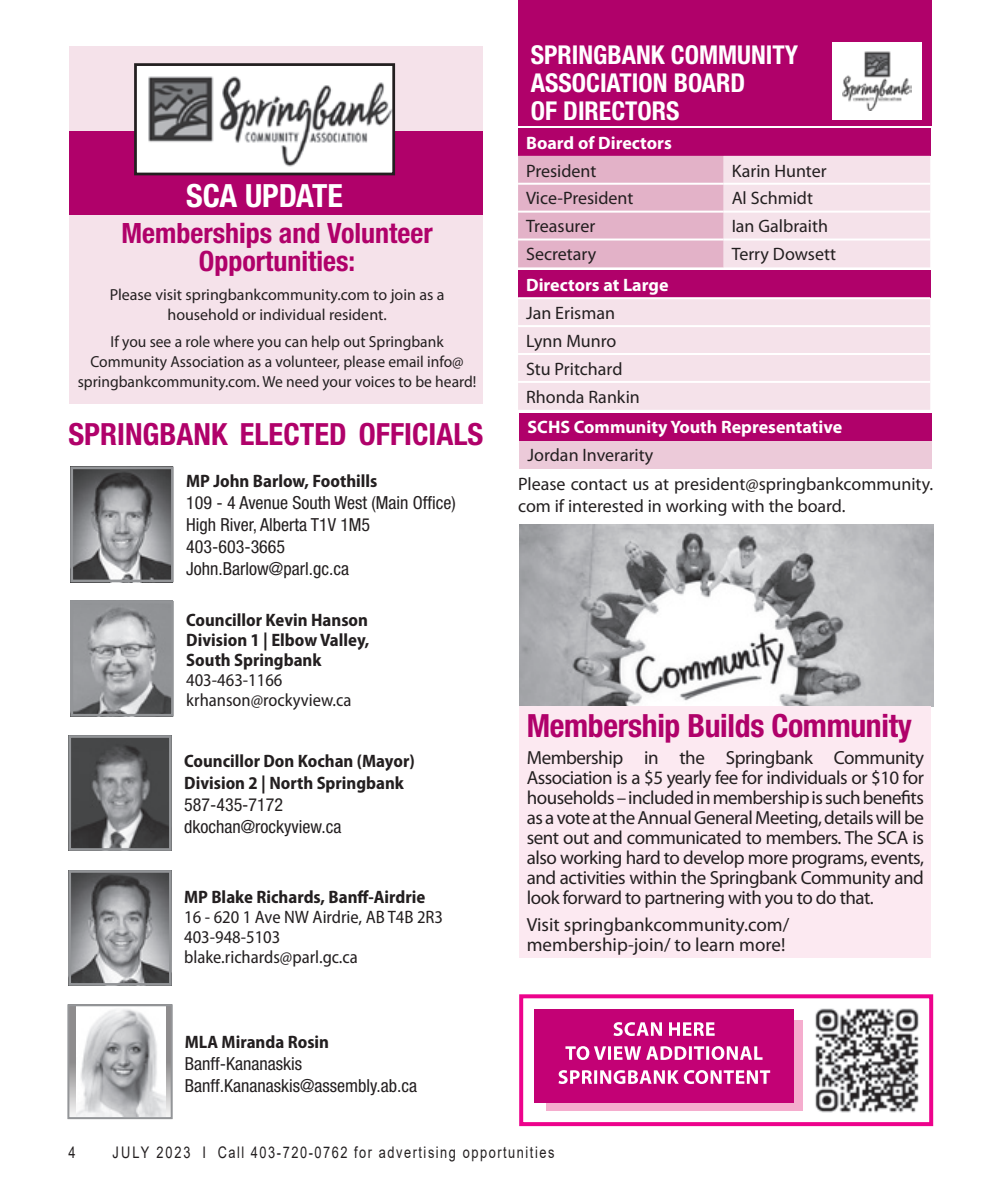
<style>
.page{position:relative;width:990px;height:1188px;background:#fff}
.page>*{position:absolute;margin:0;border:0;box-sizing:border-box;transform-origin:0 0}
.t1{font:700 condensed 32px "Helvetica Neue LT Std";letter-spacing:-.01em;color:#b0016a}
.t2{font:700 condensed 32px "Helvetica Neue LT Std";color:#fff}
.t3{font:700 condensed 30.6px "Helvetica Neue LT Std";color:#b0016a}
.In_Around_title{font:700 condensed 28px/28px "Helvetica Neue LT Std";color:#b0016a;text-align:center}
.t4{font:700 condensed 26px/28px "Helvetica Neue LT Std";color:#fff}
.Body_text{font:19px/20px "Myriad Pro";letter-spacing:-.005em;color:#231f20;text-align:justify}
.Body_text-2{font:18px/22px "Myriad Pro";color:#231f20}
.t5{font:700 semi-condensed 18px/20px "Myriad Pro";color:#231f20}
.t6{font:condensed 18px/22px "Helvetica Neue LT Std";color:#231f20}
.t7{font:semi-condensed 18px "Myriad Pro";color:#231f20}
.Subhead{font:700 18px "Myriad Pro";color:#fff}
.Body_text-3{font:16px/20px "Myriad Pro";color:#231f20;text-align:center}
.t8{font:16px "Arial";letter-spacing:.12em;color:#231f20;scale:.8 1}
</style>
<div class="page">
<img style="left:520px;top:524px;width:414px;height:183px">
<div style="left:70px;top:46px;width:413px;height:358px;background:#f5e2ea"></div>
<div style="left:70px;top:46px;width:413px;height:169px;background:#b0016a"></div>
<div style="left:70px;top:46px;width:413px;height:85px;background:#f5e2ea"></div>
<div style="left:135px;top:65px;width:259px;height:109px;background:#fff"></div>
<img style="left:148px;top:76px;width:243px;height:91px">
<div style="left:134px;top:63px;width:261px;height:112px;border:3px solid #231f20"></div>
<img style="left:72px;top:739px;width:96px;height:108px">
<div style="left:68px;top:735px;width:104px;height:116px;border:3px solid #939598"></div>
<img style="left:74px;top:471px;width:96px;height:107px">
<div style="left:70px;top:467px;width:104px;height:115px;border:3px solid #939598"></div>
<img style="left:74px;top:605px;width:96px;height:108px">
<div style="left:70px;top:601px;width:104px;height:116px;border:3px solid #939598"></div>
<img style="left:72px;top:874px;width:96px;height:108px">
<div style="left:68px;top:870px;width:104px;height:116px;border:3px solid #939598"></div>
<div style="left:519px;top:0;width:413px;height:125px;background:#b0016a"></div>
<div style="left:832px;top:42px;width:89px;height:78px;background:#fff"></div>
<img style="left:843px;top:51px;width:69px;height:60px">
<div style="left:520px;top:707px;width:411px;height:251px;background:#fce9f1"></div>
<div style="left:518px;top:128px;width:412px;height:28px;background:#b0016a"></div>
<svg style="left:518px;top:156px;width:412px;height:111px;background:#eccad9"></svg>
<hr style="left:518px;top:183px;width:206px;height:2px;background:#fff">
<hr style="left:724px;top:183px;width:206px;height:2px;background:#fff">
<hr style="left:518px;top:211px;width:206px;height:2px;background:#fff">
<hr style="left:724px;top:211px;width:206px;height:2px;background:#fff">
<hr style="left:518px;top:239px;width:206px;height:2px;background:#fff">
<hr style="left:724px;top:239px;width:206px;height:2px;background:#fff">
<div style="left:518px;top:270px;width:412px;height:28px;background:#b0016a"></div>
<div style="left:518px;top:299px;width:412px;height:111px;background:#f5e2ea"></div>
<hr style="left:518px;top:297px;width:412px;height:2px;background:#fff">
<hr style="left:518px;top:325px;width:412px;height:2px;background:#fff">
<hr style="left:518px;top:353px;width:412px;height:2px;background:#fff">
<hr style="left:518px;top:381px;width:412px;height:2px;background:#fff">
<div style="left:520px;top:413px;width:412px;height:28px;background:#b0016a"></div>
<div style="left:520px;top:441px;width:412px;height:27px;background:#eccad9"></div>
<svg style="left:68px;top:1007px;width:104px;height:113px"></svg>
<img style="left:76px;top:1007px;width:89px;height:109px">
<div style="left:67px;top:1004px;width:106px;height:115px;border:2px solid #939598"></div>
<div style="left:519px;top:994px;width:414px;height:132px;border:4px solid #ed028c"></div>
<div style="left:547px;top:1020px;width:256px;height:91px;background:#f5adce"></div>
<div style="left:534px;top:1010px;width:260px;height:93px;background:#c30175"></div>
<svg style="left:559px;top:1070px;width:211px;height:14px"></svg>
<svg style="left:565px;top:1046px;width:198px;height:14px"></svg>
<svg style="left:614px;top:1022px;width:101px;height:14px"></svg>
<img style="left:815px;top:1008px;width:104px;height:105px">
<p class="t2" style="left:186px;top:177px;width:158px">SCA UPDATE</p>
<p class="In_Around_title" style="left:121px;top:219px;width:313px">Memberships and Volunteer<br>Opportunities:</p>
<p class="Body_text-3" style="left:110px;top:284px;width:336px">Please visit springbankcommunity.com to join as a household or individual resident.</p>
<p class="Body_text-3" style="left:78px;top:331px;width:400px">If you see a role where you can help out Springbank<br>Community Association as a volunteer, please email info@ springbankcommunity.com. We need your voices to be heard!</p>
<p class="t3" style="left:68px;top:415px;width:417px">SPRINGBANK ELECTED OFFICIALS</p>
<p class="t5" style="left:186px;top:471px;width:193px">MP John Barlow, Foothills</p>
<p class="t6" style="left:186px;top:492px;width:271px">109 - 4 Avenue South West (Main Office)</p>
<p class="t6" style="left:186px;top:514px;width:186px">High River, Alberta T1V 1M5</p>
<p class="t6" style="left:186px;top:536px;width:101px">403-603-3665</p>
<p class="t6" style="left:186px;top:558px;width:164px">John.Barlow@parl.gc.ca</p>
<p class="t5" style="left:186px;top:610px;width:183px">Councillor Kevin Hanson</p>
<p class="t5" style="left:186px;top:630px;width:185px">Division 1 | Elbow Valley,<br>South Springbank</p>
<p class="t7" style="left:186px;top:670px;width:98px">403-463-1166</p>
<p class="t7" style="left:186px;top:690px;width:167px">krhanson@rockyview.ca</p>
<p class="t5" style="left:184px;top:751px;width:232px">Councillor Don Kochan (Mayor)</p>
<p class="t5" style="left:184px;top:773px;width:221px">Division 2 | North Springbank</p>
<p class="t6" style="left:184px;top:793px;width:159px">587-435-7172 dkochan@rockyview.ca</p>
<p class="t5" style="left:184px;top:888px;width:243px">MP Blake Richards, Banff-Airdrie</p>
<p class="t7" style="left:184px;top:908px;width:261px">16 - 620 1 Ave NW Airdrie, AB T4B 2R3</p>
<p class="t7" style="left:184px;top:928px;width:98px">403-948-5103</p>
<p class="t7" style="left:184px;top:948px;width:175px">blake.richards@parl.gc.ca</p>
<p class="t5" style="left:185px;top:1032px;width:146px">MLA Miranda Rosin</p>
<p class="t6" style="left:185px;top:1052px;width:119px">Banff-Kananaskis</p>
<p class="t6" style="left:185px;top:1074px;width:234px">Banff.Kananaskis@assembly.ab.ca</p>
<p class="t4" style="left:531px;top:41px;width:269px">SPRINGBANK COMMUNITY<br>ASSOCIATION BOARD<br>OF DIRECTORS</p>
<p class="Subhead" style="left:526px;top:131px;width:147px">Board of Directors</p>
<p class="Body_text-2" style="left:526px;top:159px;width:72px">President</p>
<p class="Body_text-2" style="left:732px;top:159px;width:97px">Karin Hunter</p>
<p class="Body_text-2" style="left:526px;top:187px;width:109px">Vice-President</p>
<p class="Body_text-2" style="left:732px;top:187px;width:83px">Al Schmidt</p>
<p class="Body_text-2" style="left:526px;top:215px;width:71px">Treasurer</p>
<p class="Body_text-2" style="left:732px;top:215px;width:98px">Ian Galbraith</p>
<p class="Body_text-2" style="left:526px;top:243px;width:72px">Secretary</p>
<p class="Body_text-2" style="left:732px;top:243px;width:106px">Terry Dowsett</p>
<p class="Subhead" style="left:526px;top:273px;width:144px">Directors at Large</p>
<p class="Body_text-2" style="left:526px;top:302px;width:90px">Jan Erisman</p>
<p class="Body_text-2" style="left:526px;top:329px;width:92px">Lynn Munro</p>
<p class="Body_text-2" style="left:526px;top:357px;width:98px">Stu Pritchard</p>
<p class="Body_text-2" style="left:526px;top:385px;width:115px">Rhonda Rankin</p>
<p class="Subhead" style="left:528px;top:416px;width:316px">SCHS Community Youth Representative</p>
<p class="Body_text-2" style="left:528px;top:444px;width:127px">Jordan Inverarity</p>
<p class="Body_text-2" style="left:518px;top:472px;width:417px">Please contact us at president@springbankcommunity. com if interested in working with the board.</p>
<p class="t1" style="left:527px;top:706px;width:387px">Membership Builds Community</p>
<p class="Body_text" style="left:527px;top:747px;width:399px">Membership in the Springbank Community Association is a $5 yearly fee for individuals or $10 for households – included in membership is such benefits as a vote at the Annual General Meeting, details will be sent out and communicated to members. The SCA is also working hard to develop more programs, events, and activities within the Springbank Community and look forward to partnering with you to do that.</p>
<p class="Body_text" style="left:527px;top:914px;width:264px">Visit springbankcommunity.com/ membership-join/ to learn more!</p>
<p class="t8" style="left:68px;top:1141px;width:10px">4</p>
<p class="t8" style="left:112px;top:1141px;width:554px">JULY 2023 I Call 403-720-0762 for advertising opportunities</p>
</div>
